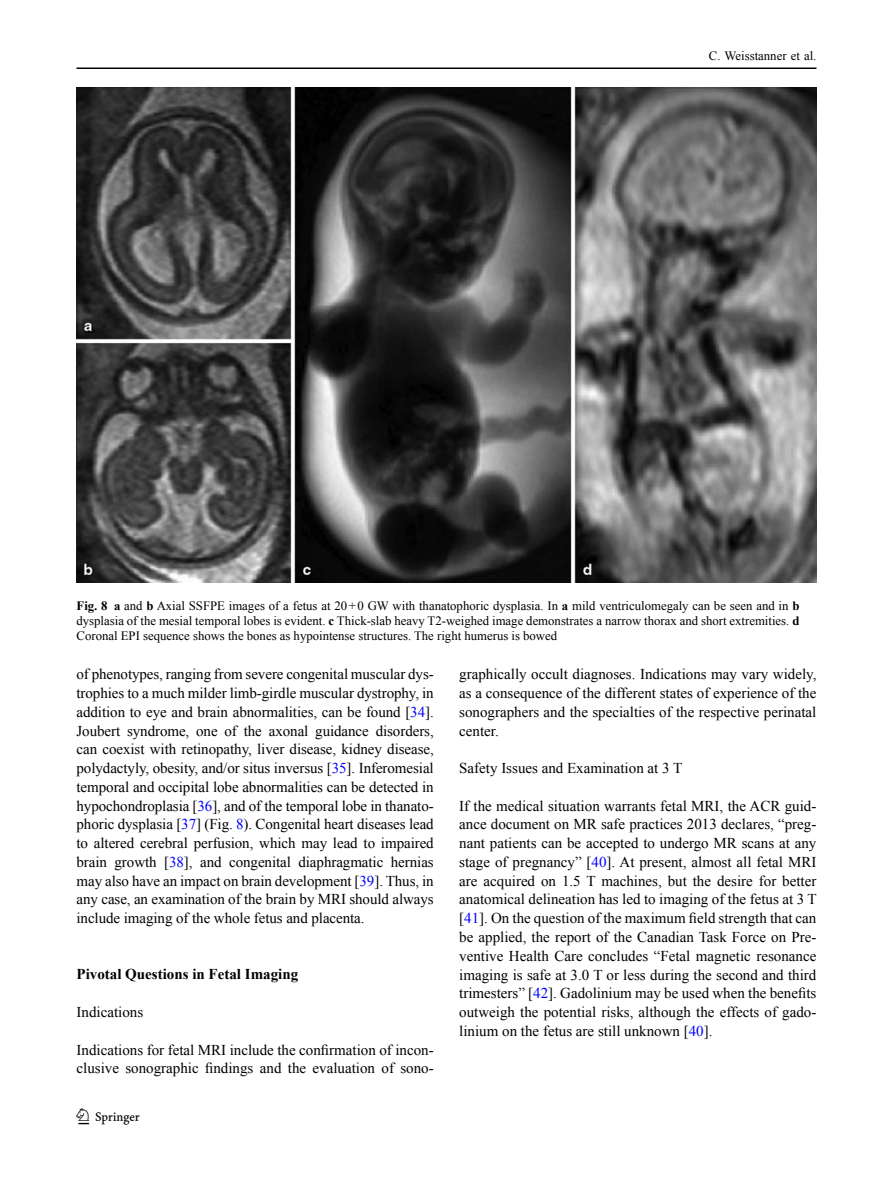
<style>
.page{position:relative;width:893px;height:1187px;background:#fff}
.page>*{position:absolute;margin:0;border:0;box-sizing:border-box;transform-origin:0 0}
.t1{font:22.5px "Springnew";color:#000}
.t2{font:15px/18.8px "Times New Roman";color:#000;text-align:justify}
.t3{font:700 15px "Times New Roman";color:#000}
.t4{font:12.75px/15px "Times New Roman";color:#000;text-align:justify}
.s1{font-weight:700}
.s2{color:#00f}
</style>
<div class="page">
<hr style="left:77px;top:67px;width:739px;height:2px;background:#000">
<img style="left:77px;top:87px;width:739px;height:495px">
<p class="t4" style="left:709px;top:48px;width:109px">C. Weisstanner et al.</p>
<p class="t4" style="left:77px;top:597px;width:724px"><span class="s1">Fig. 8 a</span> and <span class="s1">b</span> Axial SSFPE images of a fetus at 20+0 GW with thanatophoric dysplasia. In <span class="s1">a</span> mild ventriculomegaly can be seen and in <span class="s1">b </span>dysplasia of the mesial temporal lobes is evident. <span class="s1">c</span> Thick-slab heavy T2-weighed image demonstrates a narrow thorax and short extremities. <span class="s1">d </span>Coronal EPI sequence shows the bones as hypointense structures. The right humerus is bowed</p>
<p class="t2" style="left:77px;top:664px;width:359px">of phenotypes, ranging from severe congenital muscular dys&shy;trophies to a much milder limb-girdle muscular dystrophy, in addition to eye and brain abnormalities, can be found [<span class="s2">34</span>].<br>Joubert syndrome, one of the axonal guidance disorders, can coexist with retinopathy, liver disease, kidney disease, polydactyly, obesity, and/or situs inversus [<span class="s2">35</span>]. Inferomesial temporal and occipital lobe abnormalities can be detected in hypochondroplasia [<span class="s2">36</span>], and of the temporal lobe in thanato&shy;phoric dysplasia [<span class="s2">37</span>] (Fig. <span class="s2">8</span>). Congenital heart diseases lead to altered cerebral perfusion, which may lead to impaired brain growth [<span class="s2">38</span>], and congenital diaphragmatic hernias may also have an impact on brain development [<span class="s2">39</span>]. Thus, in any case, an examination of the brain by MRI should always include imaging of the whole fetus and placenta.</p>
<p class="t3" style="left:77px;top:964px;width:223px">Pivotal Questions in Fetal Imaging</p>
<p class="t2" style="left:77px;top:1002px;width:68px">Indications</p>
<p class="t2" style="left:77px;top:1039px;width:359px">Indications for fetal MRI include the confirmation of incon&shy;clusive sonographic findings and the evaluation of sono-</p>
<h1 class="t1" style="left:79px;top:1108px;width:63px">1 3</h1>
<p class="t2" style="left:459px;top:664px;width:359px">graphically occult diagnoses. Indications may vary widely, as a consequence of the different states of experience of the sonographers and the specialties of the respective perinatal center.</p>
<p class="t2" style="left:459px;top:758px;width:225px">Safety Issues and Examination at 3 T</p>
<p class="t2" style="left:459px;top:796px;width:359px">If the medical situation warrants fetal MRI, the ACR guid&shy;ance document on MR safe practices 2013 declares, “preg&shy;nant patients can be accepted to undergo MR scans at any stage of pregnancy” [<span class="s2">40</span>]. At present, almost all fetal MRI are acquired on 1.5 T machines, but the desire for better anatomical delineation has led to imaging of the fetus at 3 T [<span class="s2">41</span>]. On the question of the maximum field strength that can be applied, the report of the Canadian Task Force on Pre&shy;ventive Health Care concludes “Fetal magnetic resonance imaging is safe at 3.0 T or less during the second and third trimesters” [<span class="s2">42</span>]. Gadolinium may be used when the benefits outweigh the potential risks, although the effects of gado&shy;linium on the fetus are still unknown [<span class="s2">40</span>].</p>
</div>
